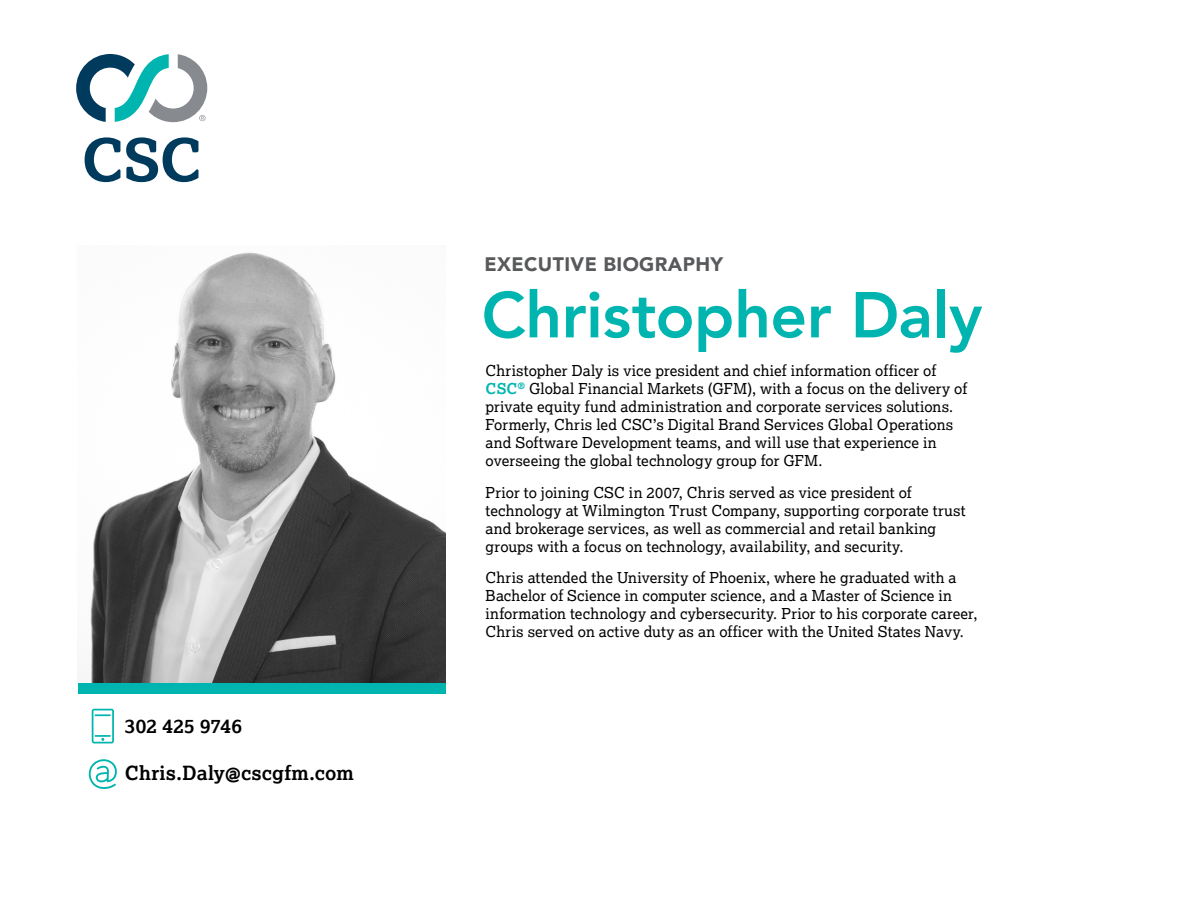
<style>
.page{position:relative;width:1188px;height:918px;background:#fff}
.page>*{position:absolute;margin:0;border:0;box-sizing:border-box;transform-origin:0 0}
.t1{font:800 64.05px "Avenir";letter-spacing:-.005em;color:#00b5af}
.t2{font:700 19.5px "Lexia";letter-spacing:.01em;color:#000}
.t3{font:900 19.5px "Avenir";letter-spacing:.02em;color:#58595b}
.t4{font:15px/18px "Lexia";letter-spacing:.005em;color:#000}
.s1{font-weight:700;color:#00b5af}
</style>
<div class="page">
<div style="left:78px;top:682px;width:368px;height:11px;background:#00b5af"></div>
<img style="left:90px;top:252px;width:356px;height:430px">
<svg style="left:85px;top:137px;width:113px;height:45px"></svg>
<svg style="left:76px;top:54px;width:131px;height:68px"></svg>
<svg style="left:92px;top:709px;width:22px;height:34px"></svg>
<svg style="left:88px;top:759px;width:29px;height:30px"></svg>
<h2 class="t2" style="left:125px;top:714px;width:118px">302 425 9746</h2>
<h2 class="t2" style="left:125px;top:761px;width:230px">Chris.Daly@cscgfm.com</h2>
<h2 class="t3" style="left:484px;top:248px;width:240px">EXECUTIVE BIOGRAPHY</h2>
<h1 class="t1" style="left:482px;top:265px;width:502px">Christopher Daly</h1>
<p class="t4" style="left:486px;top:361px;width:483px">Christopher Daly is vice president and chief information officer of <span class="s1">CSC</span><sup>®</sup> Global Financial Markets (GFM), with a focus on the delivery of private equity fund administration and corporate services solutions.<br>Formerly, Chris led CSC’s Digital Brand Services Global Operations and Software Development teams, and will use that experience in overseeing the global technology group for GFM.</p>
<p class="t4" style="left:486px;top:483px;width:482px">Prior to joining CSC in 2007, Chris served as vice president of technology at Wilmington Trust Company, supporting corporate trust and brokerage services, as well as commercial and retail banking groups with a focus on technology, availability, and security.</p>
<p class="t4" style="left:486px;top:568px;width:493px">Chris attended the University of Phoenix, where he graduated with a Bachelor of Science in computer science, and a Master of Science in information technology and cybersecurity. Prior to his corporate career, Chris served on active duty as an officer with the United States Navy.</p>
</div>
